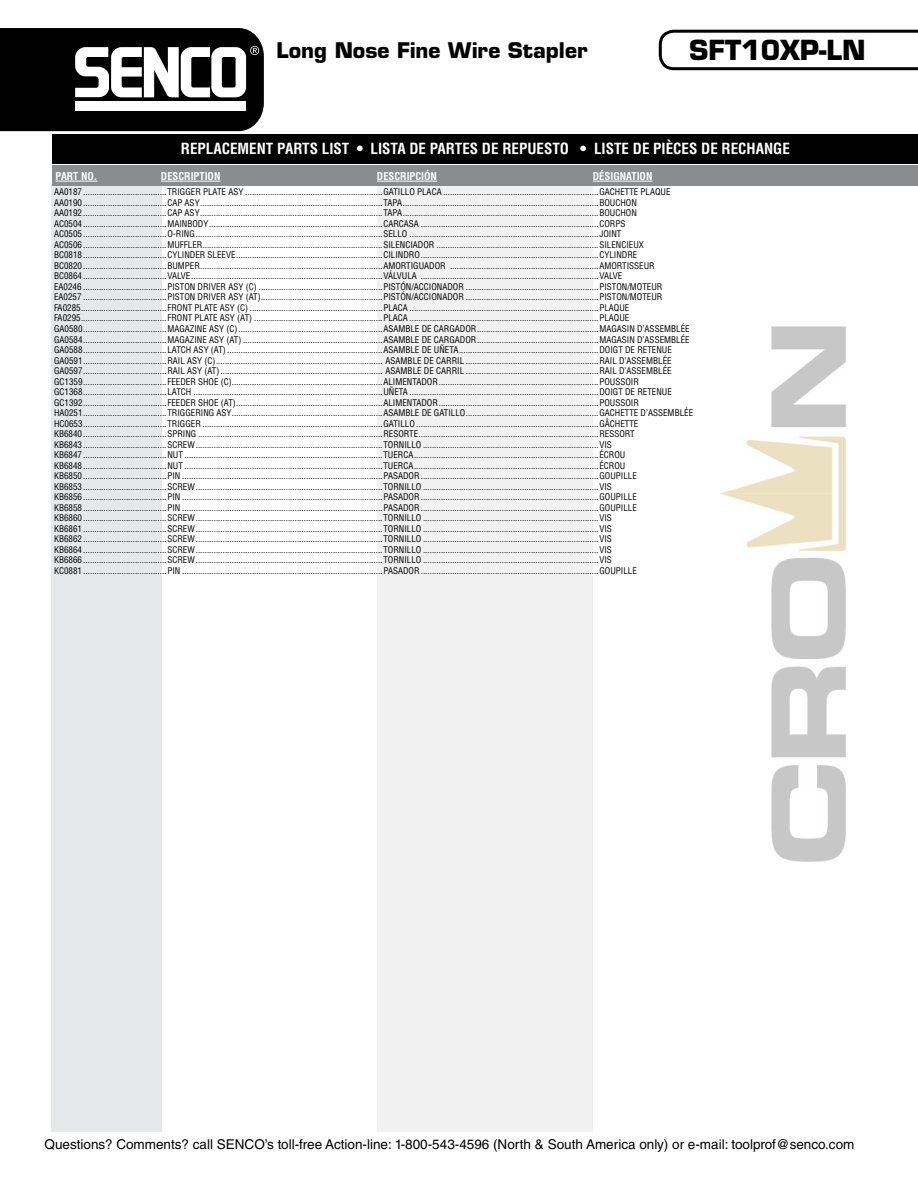
<style>
.page{position:relative;width:918px;height:1188px;background:#fff}
.page>*{position:absolute;margin:0;border:0;box-sizing:border-box;transform-origin:0 0}
.t1{font:700 27px "Eurostile LT Std";color:#000}
.t2{font:700 21px "Eurostile LT Std";color:#000}
.t3{font:700 condensed 15px "Helvetica LT Std";color:#fff}
.t4{font:13.5px "Helvetica LT Std";color:#000}
.t5{font:700 condensed 10.5px "Helvetica LT Std";color:#fff}
.t6{font:condensed 9px/10.5px "Helvetica LT Std";color:#000}
</style>
<div class="page">
<div style="left:377px;top:184px;width:216px;height:948px;background:#f1f1f2"></div>
<div style="left:52px;top:184px;width:110px;height:947px;background:#e6e7e8"></div>
<div style="left:53px;top:166px;width:865px;height:20px;background:#8a8c8e"></div>
<hr style="left:56px;top:181px;width:41px;height:1px;background:#fff">
<hr style="left:161px;top:181px;width:59px;height:1px;background:#fff">
<hr style="left:377px;top:181px;width:60px;height:1px;background:#fff">
<hr style="left:593px;top:181px;width:59px;height:1px;background:#fff">
<div style="left:53px;top:134px;width:865px;height:30px;background:#000"></div>
<svg style="left:0;top:28px;width:264px;height:103px"></svg>
<svg style="left:658px;top:29px;width:260px;height:42px"></svg>
<img style="left:720px;top:327px;width:126px;height:534px">
<h2 class="t2" style="left:276px;top:37px;width:313px">Long Nose Fine Wire Stapler</h2>
<h1 class="t1" style="left:689px;top:33px;width:178px">SFT10XP-LN</h1>
<h3 class="t3" style="left:181px;top:139px;width:610px">REPLACEMENT PARTS LIST • LISTA DE PARTES DE REPUESTO • LISTE DE PIÈCES DE RECHANGE</h3>
<p class="t6" style="left:54px;top:187px;width:641px">AA0187 .....................................TRIGGER PLATE ASY .............................................................GATILLO PLACA .....................................................................GACHETTE PLAQUE AA0190 .....................................CAP ASY.................................................................................TAPA.......................................................................................BOUCHON<br>AA0192 .....................................CAP ASY.................................................................................TAPA.......................................................................................BOUCHON<br>AC0504 .....................................MAINBODY.............................................................................CARCASA ...............................................................................CORPS<br>AC0505 .....................................O-RING...................................................................................SELLO ....................................................................................JOINT<br>AC0506 .....................................MUFFLER................................................................................SILENCIADOR ........................................................................SILENCIEUX<br>BC0818 .....................................CYLINDER SLEEVE.................................................................CILINDRO...............................................................................CYLINDRE<br>BC0820 .....................................BUMPER.................................................................................AMORTIGUADOR ..................................................................AMORTISSEUR<br>BC0864 .....................................VALVE.....................................................................................VÁLVULA ...............................................................................VALVE<br>EA0246 .....................................PISTON DRIVER ASY (C) .......................................................PISTÓN/ACCIONADOR ...........................................................PISTON/MOTEUR<br>EA0257 .....................................PISTON DRIVER ASY (AT)......................................................PISTÓN/ACCIONADOR ...........................................................PISTON/MOTEUR FA0285......................................FRONT PLATE ASY (C) ...........................................................PLACA ....................................................................................PLAQUE FA0295......................................FRONT PLATE ASY (AT) .........................................................PLACA ....................................................................................PLAQUE GA0580.....................................MAGAZINE ASY (C)................................................................ASAMBLE DE CARGADOR......................................................MAGASIN D’ASSEMBLÉE GA0584.....................................MAGAZINE ASY (AT) ..............................................................ASAMBLE DE CARGADOR......................................................MAGASIN D’ASSEMBLÉE GA0588.....................................LATCH ASY (AT).....................................................................ASAMBLE DE UÑETA..............................................................DOIGT DE RETENUE GA0591.....................................RAIL ASY (C).......................................................................... ASAMBLE DE CARRIL ...........................................................RAIL D’ASSEMBLÉE GA0597.....................................RAIL ASY (AT)........................................................................ ASAMBLE DE CARRIL ...........................................................RAIL D’ASSEMBLÉE GC1359.....................................FEEDER SHOE (C)...................................................................ALIMENTADOR.......................................................................POUSSOIR GC1368.....................................LATCH ....................................................................................UÑETA ....................................................................................DOIGT DE RETENUE GC1392.....................................FEEDER SHOE (AT).................................................................ALIMENTADOR.......................................................................POUSSOIR HA0251.....................................TRIGGERING ASY...................................................................ASAMBLE DE GATILLO...........................................................GACHETTE D’ASSEMBLÉE HC0653.....................................TRIGGER ................................................................................GATILLO.................................................................................GÂCHETTE<br>KB6840 .....................................SPRING ..................................................................................RESORTE................................................................................RESSORT<br>KB6843 .....................................SCREW...................................................................................TORNILLO ..............................................................................VIS<br>KB6847 .....................................NUT ........................................................................................TUERCA..................................................................................ÉCROU<br>KB6848 .....................................NUT ........................................................................................TUERCA..................................................................................ÉCROU<br>KB6850 .....................................PIN .........................................................................................PASADOR...............................................................................GOUPILLE<br>KB6853 .....................................SCREW...................................................................................TORNILLO ..............................................................................VIS<br>KB6856 .....................................PIN .........................................................................................PASADOR...............................................................................GOUPILLE<br>KB6858 .....................................PIN .........................................................................................PASADOR...............................................................................GOUPILLE<br>KB6860 .....................................SCREW...................................................................................TORNILLO ..............................................................................VIS<br>KB6861 .....................................SCREW...................................................................................TORNILLO ..............................................................................VIS<br>KB6862 .....................................SCREW...................................................................................TORNILLO ..............................................................................VIS<br>KB6864 .....................................SCREW...................................................................................TORNILLO ..............................................................................VIS<br>KB6866 .....................................SCREW...................................................................................TORNILLO ..............................................................................VIS<br>KC0881 .....................................PIN .........................................................................................PASADOR...............................................................................GOUPILLE</p>
<p class="t5" style="left:56px;top:169px;width:43px">PART NO.</p>
<p class="t5" style="left:161px;top:169px;width:61px">DESCRIPTION</p>
<p class="t5" style="left:377px;top:169px;width:62px">DESCRIPCIÓN</p>
<p class="t5" style="left:593px;top:169px;width:61px">DÉSIGNATION</p>
<h3 class="t4" style="left:45px;top:1137px;width:811px">Questions? Comments? call SENCO’s toll-free Action-line: 1-800-543-4596 (North &amp; South America only) or e-mail: toolprof@senco.com</h3>
</div>
